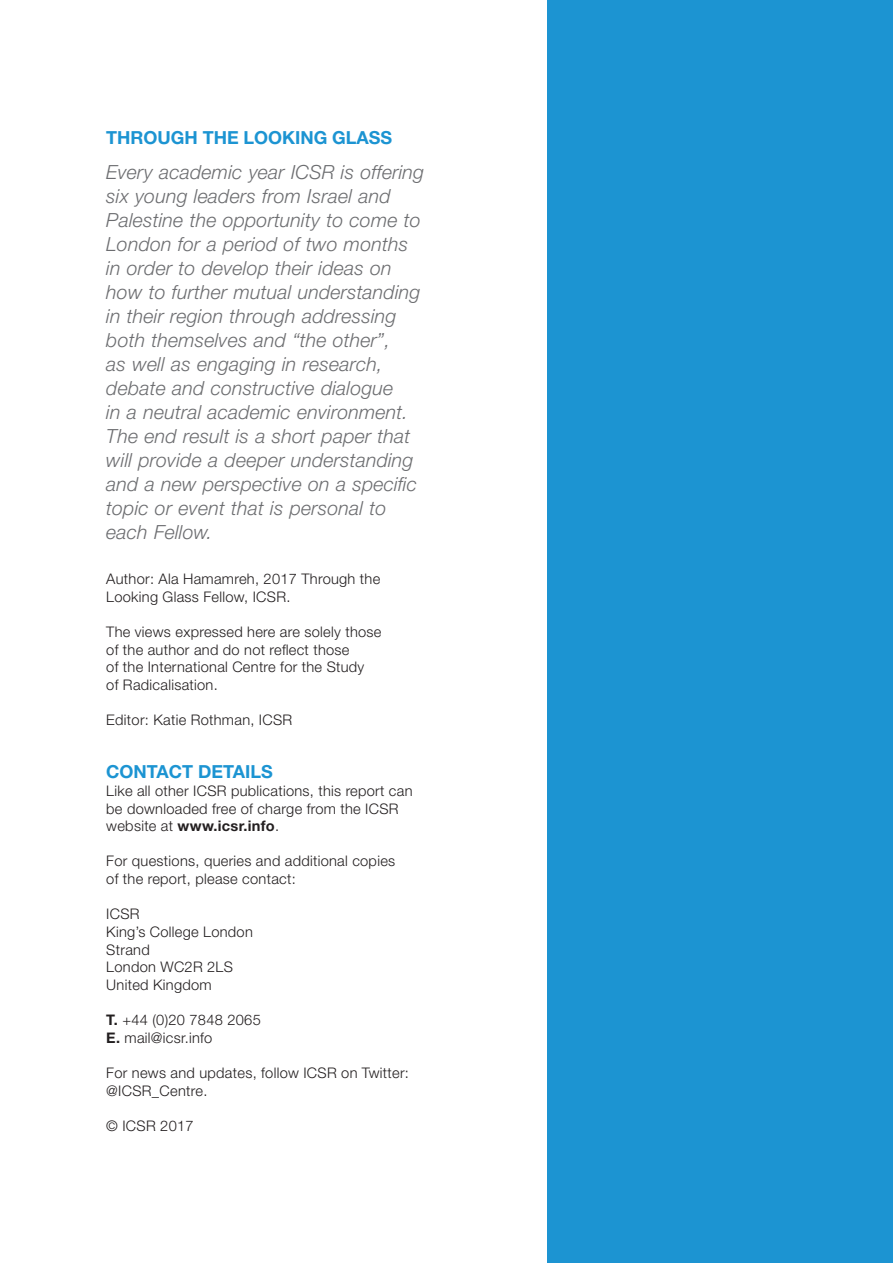
<style>
.page{position:relative;width:893px;height:1263px;background:#fff}
.page>*{position:absolute;margin:0;border:0;box-sizing:border-box;transform-origin:0 0}
.t1{font:italic 300 19.5px/24px "Helvetica Neue LT";letter-spacing:.01em;color:#6c6d70}
.t2{font:700 18px "Helvetica Neue LT";color:#1c94d2}
.t3{font:300 14.7px/17.5px "Helvetica Neue LT";letter-spacing:.02em;color:#231f20}
.s1{font-weight:700}
</style>
<div class="page">
<div style="left:547px;top:0;width:346px;height:1263px;background:#1c94d2"></div>
<hr style="left:892px;top:0;width:1px;height:1263px;background:#e6e7e9">
<p class="t2" style="left:106px;top:126px;width:287px">THROUGH THE LOOKING GLASS</p>
<p class="t1" style="left:106px;top:160px;width:319px">Every academic year ICSR is offering six young leaders from Israel and Palestine the opportunity to come to London for a period of two months in order to develop their ideas on how to further mutual understanding in their region through addressing both themselves and “the other”,<br>as well as engaging in research, debate and constructive dialogue<br>in a neutral academic environment.<br>The end result is a short paper that will provide a deeper understanding and a new perspective on a specific topic or event that is personal to each Fellow.</p>
<p class="t3" style="left:106px;top:570px;width:275px">Author: Ala Hamamreh, 2017 Through the<br>Looking Glass Fellow, ICSR.</p>
<p class="t3" style="left:106px;top:623px;width:277px">The views expressed here are solely those of the author and do not reflect those<br>of the International Centre for the Study<br>of Radicalisation.</p>
<p class="t3" style="left:106px;top:711px;width:188px">Editor: Katie Rothman, ICSR</p>
<p class="t2" style="left:106px;top:761px;width:168px">CONTACT DETAILS</p>
<p class="t3" style="left:106px;top:781px;width:308px">Like all other ICSR publications, this report can be downloaded free of charge from the ICSR website at <span class="s1">www.icsr.info</span>.</p>
<p class="t3" style="left:106px;top:852px;width:290px">For questions, queries and additional copies of the report, please contact:</p>
<p class="t3" style="left:106px;top:905px;width:148px">ICSR<br>King’s College London<br>Strand<br>London WC2R 2LS<br>United Kingdom</p>
<p class="t3" style="left:106px;top:1011px;width:156px"><span class="s1">T.</span> +44 (0)20 7848 2065<br><span class="s1">E.</span> mail@icsr.info</p>
<p class="t3" style="left:106px;top:1063px;width:304px">For news and updates, follow ICSR on Twitter: @ICSR_Centre.</p>
<p class="t3" style="left:106px;top:1116px;width:89px">© ICSR 2017</p>
</div>
